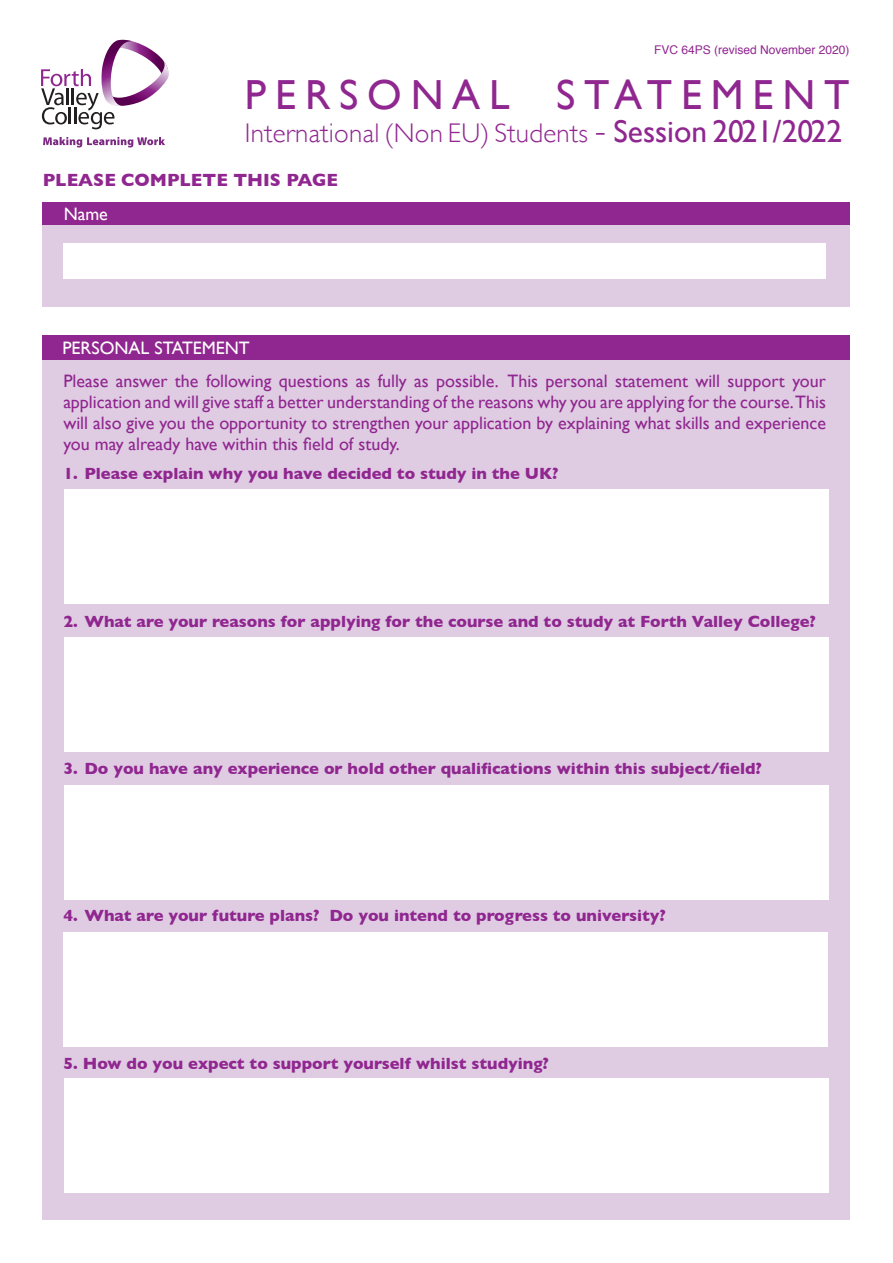
<style>
.page{position:relative;width:893px;height:1263px;background:#fff}
.page>*{position:absolute;margin:0;border:0;box-sizing:border-box;transform-origin:0 0}
.t1{font:42px "Gill Sans";letter-spacing:.21em;color:#90268f}
.t2{font:300 27px "Gill Sans";letter-spacing:.01em;color:#90268f}
.t3{font:18px/21px "Gill Sans";color:#90268f;text-align:justify}
.t4{font:700 18px "Gill Sans";color:#90268f}
.t5{font:18px "Gill Sans";color:#fff}
.t6{font:700 16.5px "Gill Sans";color:#90268f}
.t7{font:12px "Helvetica";color:#90268f}
.s1{font-size:36px}
.s2{font-weight:400;font-size:31.5px}
</style>
<div class="page">
<div style="left:42px;top:202px;width:808px;height:105px;background:#dfcce3"></div>
<div style="left:42px;top:337px;width:808px;height:883px;background:#dfcce3"></div>
<div style="left:64px;top:637px;width:764px;height:115px;background:#fff"></div>
<div style="left:42px;top:335px;width:808px;height:25px;background:#90268f"></div>
<div style="left:42px;top:202px;width:808px;height:22px;background:#90268f"></div>
<img style="left:132px;top:41px;width:31px;height:19px">
<img style="left:132px;top:60px;width:37px;height:45px">
<img style="left:102px;top:40px;width:30px;height:66px">
<svg style="left:41px;top:69px;width:73px;height:60px"></svg>
<svg style="left:43px;top:137px;width:122px;height:10px"></svg>
<div style="left:63px;top:243px;width:763px;height:36px;background:#fff"></div>
<div style="left:64px;top:489px;width:764px;height:115px;background:#fff"></div>
<div style="left:64px;top:784px;width:764px;height:115px;background:#fff"></div>
<div style="left:63px;top:932px;width:764px;height:115px;background:#fff"></div>
<div style="left:64px;top:1078px;width:764px;height:115px;background:#fff"></div>
<p class="t7" style="left:654px;top:41px;width:197px">FVC 64PS (revised November 2020)</p>
<h1 class="t1" style="left:245px;top:70px;width:606px">PERSONAL STATEMENT</h1>
<h2 class="t2" style="left:245px;top:112px;width:599px">International (Non EU) Students <span class="s1">-</span> <span class="s2">Session 2021/2022</span></h2>
<p class="t4" style="left:43px;top:165px;width:297px">PLEASE COMPLETE THIS PAGE</p>
<p class="t5" style="left:64px;top:203px;width:46px">Name</p>
<p class="t5" style="left:62px;top:337px;width:189px">PERSONAL STATEMENT</p>
<p class="t3" style="left:63px;top:370px;width:764px">Please answer the following questions as fully as possible. This personal statement will support your application and will give staff a better understanding of the reasons why you are applying for the course. This will also give you the opportunity to strengthen your application by explaining what skills and experience you may already have within this field of study.</p>
<p class="t6" style="left:63px;top:461px;width:497px">1. Please explain why you have decided to study in the UK?</p>
<p class="t6" style="left:63px;top:608px;width:754px">2. What are your reasons for applying for the course and to study at Forth Valley College?</p>
<p class="t6" style="left:63px;top:755px;width:700px">3. Do you have any experience or hold other qualifications within this subject/field?</p>
<p class="t6" style="left:63px;top:903px;width:604px">4. What are your future plans? Do you intend to progress to university?</p>
<p class="t6" style="left:63px;top:1050px;width:487px">5. How do you expect to support yourself whilst studying?</p>
</div>
